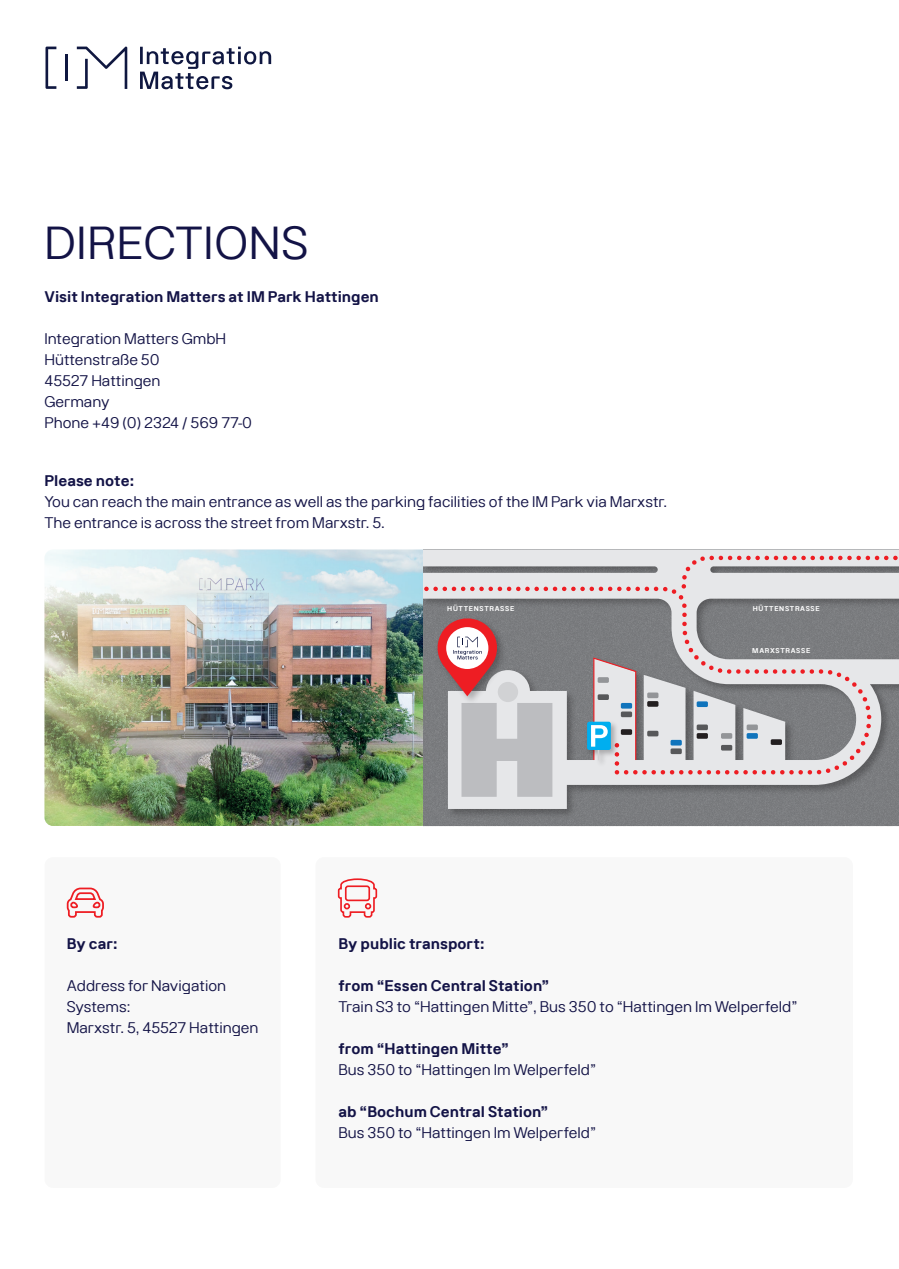
<style>
.page{position:relative;width:899px;height:1269px;background:#fff}
.page>*{position:absolute;margin:0;border:0;box-sizing:border-box;transform-origin:0 0}
.t1{font:45px "Rodley";letter-spacing:.02em;color:#131346}
.t2{font:15px/21px "Rodley";color:#131346}
.t3{font:700 15px "Rodley";color:#131346}
.t4{font:700 6.75px "Rodley";letter-spacing:.1em;color:#fff}
</style>
<div class="page">
<div style="left:44px;top:857px;width:237px;height:331px;background:#f8f8f8;border-radius:9px"></div>
<div style="left:315px;top:857px;width:538px;height:331px;background:#f8f8f8;border-radius:9px"></div>
<svg style="left:140px;top:47px;width:131px;height:42px"></svg>
<hr style="left:65px;top:55px;width:3px;height:26px;background:#0f1740">
<svg style="left:46px;top:47px;width:10px;height:42px"></svg>
<svg style="left:77px;top:47px;width:50px;height:42px"></svg>
<img style="left:44px;top:549px;width:380px;height:277px">
<img style="left:424px;top:809px;width:475px;height:12px">
<svg style="left:424px;top:549px;width:475px;height:260px;background:#aaacae"></svg>
<svg style="left:424px;top:584px;width:450px;height:193px;background:#a6a3a6"></svg>
<svg style="left:461px;top:703px;width:91px;height:94px;background:#c3c4c7"></svg>
<div style="left:498px;top:682px;width:20px;height:20px;background:#d1d2d4;border-radius:50%"></div>
<div style="left:771px;top:739px;width:11px;height:6px;background:#231f20"></div>
<div style="left:747px;top:724px;width:11px;height:6px;background:#939598"></div>
<div style="left:747px;top:733px;width:11px;height:6px;background:#1074bc"></div>
<div style="left:697px;top:724px;width:11px;height:6px;background:#57585a"></div>
<div style="left:697px;top:733px;width:11px;height:6px;background:#231f20"></div>
<div style="left:670px;top:740px;width:12px;height:5px;background:#1074bc"></div>
<div style="left:670px;top:748px;width:12px;height:6px;background:#57585a"></div>
<div style="left:647px;top:692px;width:11px;height:6px;background:#939598"></div>
<div style="left:647px;top:701px;width:11px;height:6px;background:#231f20"></div>
<div style="left:647px;top:731px;width:11px;height:5px;background:#57585a"></div>
<div style="left:721px;top:745px;width:11px;height:5px;background:#57585a"></div>
<div style="left:721px;top:733px;width:11px;height:6px;background:#939598"></div>
<div style="left:697px;top:701px;width:11px;height:6px;background:#1074bc"></div>
<svg style="left:679px;top:553px;width:220px;height:40px;background:#d5ccce"></svg>
<img style="left:433px;top:614px;width:77px;height:95px">
<svg style="left:435px;top:614px;width:64px;height:82px"></svg>
<img style="left:583px;top:718px;width:38px;height:52px">
<div style="left:587px;top:722px;width:24px;height:28px;background:#00aeef;border-radius:2px"></div>
<svg style="left:591px;top:657px;width:46px;height:106px;background:#bdc0c8"></svg>
<svg style="left:66px;top:887px;width:38px;height:31px"></svg>
<svg style="left:337px;top:878px;width:41px;height:40px"></svg>
<h1 class="t1" style="left:44px;top:216px;width:265px">DIRECTIONS</h1>
<p class="t3" style="left:44px;top:288px;width:336px">Visit Integration Matters at IM Park Hattingen</p>
<p class="t2" style="left:44px;top:329px;width:209px">Integration Matters GmbH<br>Hüttenstraße 50<br>45527 Hattingen<br>Germany<br>Phone +49 (0) 2324 / 569 77-0</p>
<p class="t3" style="left:44px;top:471px;width:91px">Please note:</p>
<p class="t2" style="left:44px;top:491px;width:624px">You can reach the main entrance as well as the parking facilities of the IM Park via Marxstr.<br>The entrance is across the street from Marxstr. 5.</p>
<p class="t4" style="left:447px;top:605px;width:68px">HÜTTENSTRASSE</p>
<p class="t4" style="left:753px;top:605px;width:68px">HÜTTENSTRASSE</p>
<p class="t4" style="left:752px;top:646px;width:59px">MARXSTRASSE</p>
<p class="t3" style="left:67px;top:935px;width:52px">By car:</p>
<p class="t2" style="left:67px;top:975px;width:193px">Address for Navigation<br>Systems:<br>Marxstr. 5, 45527 Hattingen</p>
<p class="t3" style="left:338px;top:935px;width:148px">By public transport:</p>
<p class="t3" style="left:338px;top:977px;width:212px">from “Essen Central Station”</p>
<p class="t2" style="left:338px;top:996px;width:460px">Train S3 to “Hattingen Mitte”, Bus 350 to “Hattingen Im Welperfeld”</p>
<p class="t3" style="left:338px;top:1040px;width:172px">from “Hattingen Mitte”</p>
<p class="t2" style="left:338px;top:1059px;width:259px">Bus 350 to “Hattingen Im Welperfeld”</p>
<p class="t3" style="left:338px;top:1103px;width:211px">ab “Bochum Central Station”</p>
<p class="t2" style="left:338px;top:1122px;width:259px">Bus 350 to “Hattingen Im Welperfeld”</p>
</div>
